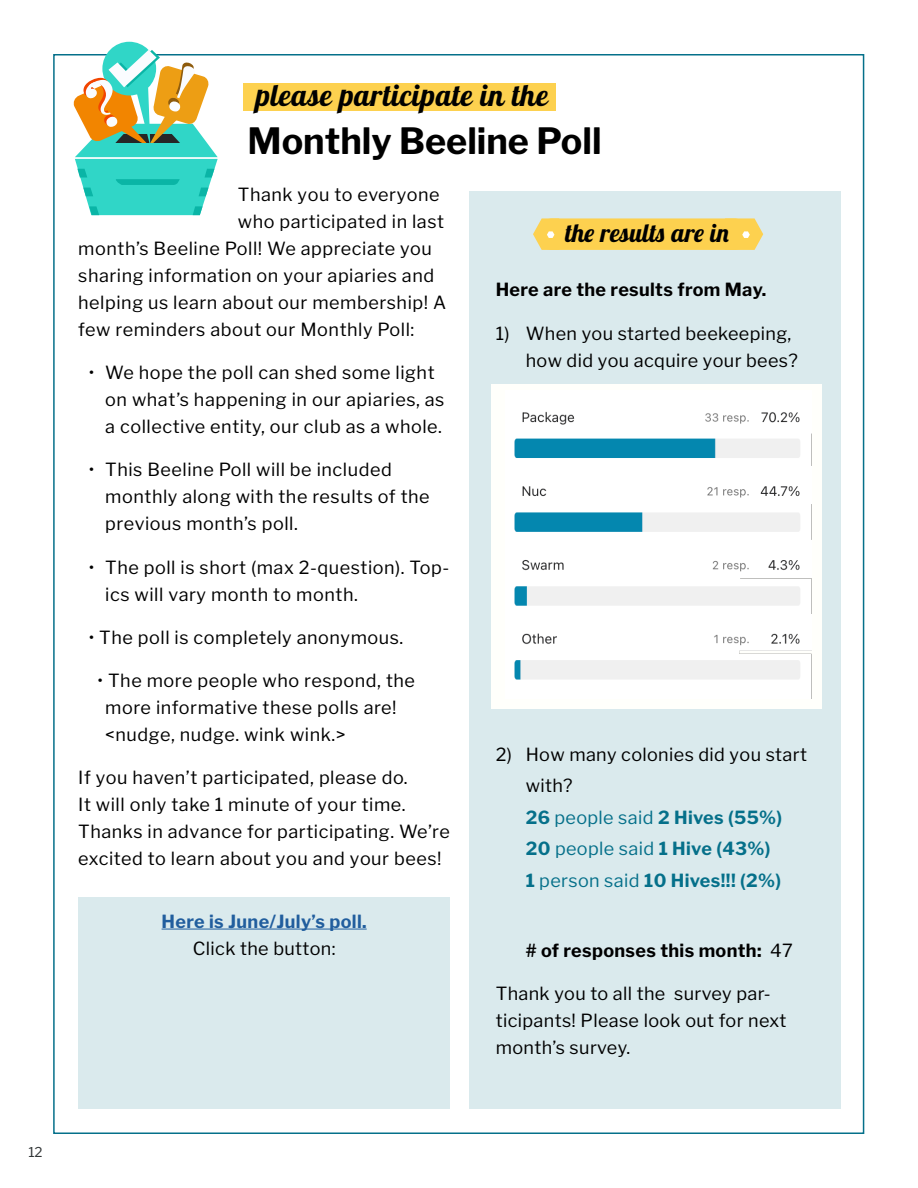
<style>
.page{position:relative;width:918px;height:1188px;background:#fff}
.page>*{position:absolute;margin:0;border:0;box-sizing:border-box;transform-origin:0 0}
.t1{font:700 36px "Libre Franklin";color:#000}
.t2{font:italic 700 30.3px "Lobster Two";letter-spacing:.02em;color:#000}
.t3{font:italic 700 25.5px "Lobster Two";color:#000}
.t4{font:18px/27px "Libre Franklin";letter-spacing:.03em;color:#000}
.t5{font:700 18px/31.5px "Libre Franklin";letter-spacing:.02em;color:#05708a}
.t6{font:700 18px "Libre Franklin";letter-spacing:.02em;color:#000}
.t7{font:700 18px "Libre Franklin";letter-spacing:.02em;color:#215e9e}
.t8{font:13.5px "Libre Franklin";color:#323637}
.s1{font-weight:400;color:#000}
.s2{font-weight:400}
</style>
<div class="page">
<div style="left:244px;top:83px;width:312px;height:27px;background:#fdd14f"></div>
<div style="left:102px;top:42px;width:54px;height:53px;background:#30d6c7;border-radius:50%"></div>
<div style="left:78px;top:897px;width:372px;height:211px;background:#daeaed"></div>
<hr style="left:162px;top:929px;width:205px;height:1px;background:#215e9e">
<div style="left:469px;top:191px;width:371px;height:917px;background:#daeaed"></div>
<div style="left:537px;top:218px;width:213px;height:32px;background:#fdd14f;border-radius:16px"></div>
<svg style="left:533px;top:218px;width:35px;height:32px"></svg>
<svg style="left:716px;top:218px;width:47px;height:32px"></svg>
<div style="left:491px;top:384px;width:330px;height:325px;background:#fffffb"></div>
<img style="left:514px;top:411px;width:298px;height:287px">
<svg style="left:73px;top:50px;width:145px;height:165px"></svg>
<p class="t8" style="left:28px;top:1144px;width:16px">12</p>
<h2 class="t2" style="left:256px;top:76px;width:294px">please participate in the</h2>
<h1 class="t1" style="left:248px;top:119px;width:355px">Monthly Beeline Poll</h1>
<p class="t4" style="left:238px;top:181px;width:203px">Thank you to everyone</p>
<p class="t4" style="left:238px;top:208px;width:208px">who participated in last</p>
<p class="t4" style="left:78px;top:235px;width:355px">month’s Beeline Poll! We appreciate you</p>
<p class="t4" style="left:78px;top:262px;width:357px">sharing information on your apiaries and</p>
<p class="t4" style="left:78px;top:289px;width:369px">helping us learn about our membership! A</p>
<p class="t4" style="left:78px;top:316px;width:338px">few reminders about our Monthly Poll:</p>
<p class="t4" style="left:105px;top:359px;width:341px;text-indent:-17px">• We hope the poll can shed some light on what’s happening in our apiaries, as a collective entity, our club as a whole.</p>
<p class="t4" style="left:105px;top:456px;width:326px;text-indent:-17px">• This Beeline Poll will be included monthly along with the results of the previous month’s poll.</p>
<p class="t4" style="left:105px;top:554px;width:346px;text-indent:-17px">• The poll is short (max 2-question). Top&shy;ics will vary month to month.</p>
<p class="t4" style="left:89px;top:624px;width:316px">• The poll is completely anonymous.</p>
<p class="t4" style="left:105px;top:667px;width:311px;text-indent:-8px">• The more people who respond, the more informative these polls are! &lt;nudge, nudge. wink wink.&gt;</p>
<p class="t4" style="left:78px;top:764px;width:373px">If you haven’t participated, please do.<br>It will only take 1 minute of your time.<br>Thanks in advance for participating. We’re excited to learn about you and your bees!</p>
<p class="t7" style="left:162px;top:910px;width:207px">Here is June/July’s poll.</p>
<p class="t4" style="left:193px;top:935px;width:144px">Click the button:</p>
<h3 class="t3" style="left:565px;top:216px;width:166px">the results are in</h3>
<p class="t6" style="left:496px;top:279px;width:272px">Here are the results from May.</p>
<p class="t4" style="left:526px;top:320px;width:274px;text-indent:-30px">1) When you started beekeeping, how did you acquire your bees?</p>
<p class="t5" style="left:526px;top:739px;width:283px;text-indent:-30px"><span class="s1">2) How many colonies did you start with?<br></span>26 <span class="s2">people said</span> 2 Hives (55%)<br>20 <span class="s2">people said</span> 1 Hive (43%)<br>1 <span class="s2">person said</span> 10 Hives!!! (2%)</p>
<p class="t6" style="left:526px;top:940px;width:269px"># of responses this month: <span class="s2">47</span></p>
<p class="t4" style="left:496px;top:980px;width:292px">Thank you to all the survey par&shy;ticipants! Please look out for next month’s survey.</p>
</div>
